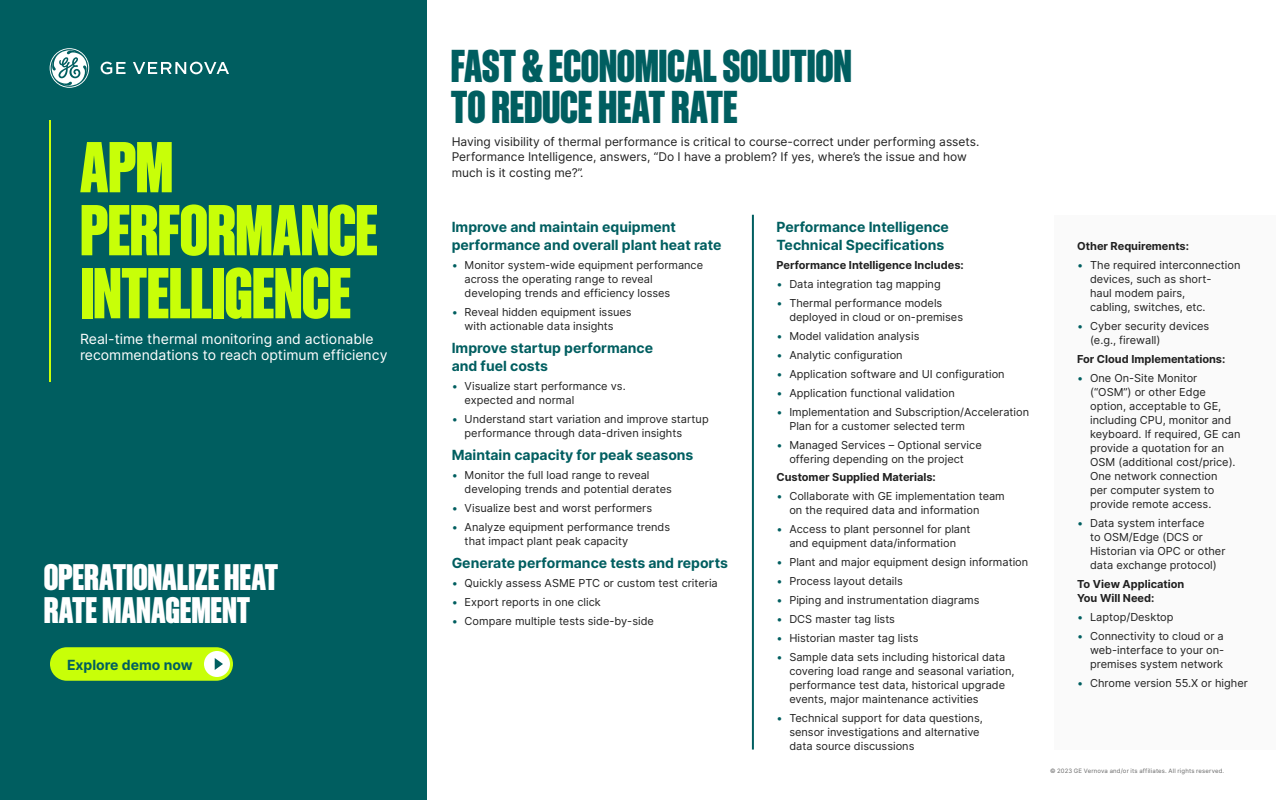
<style>
.page{position:relative;width:1280px;height:800px;background:#fff}
.page>*{position:absolute;margin:0;border:0;box-sizing:border-box;transform-origin:0 0}
.t1{font:800 70px/63px "Sons Condensed";letter-spacing:-.01em;color:#c8ff08}
.t2{font:800 44.8px/41.1px "Sons Condensed";letter-spacing:-.005em;color:#005e60}
.t3{font:800 36px/33px "Sons Condensed";letter-spacing:-.005em;color:#fff}
.t4{font:700 14px/18px "Inter";color:#005e60}
.t5{font:14px/16.8px "Inter";color:#fff}
.t6{font:12px/16px "Inter";color:#212121}
.t7{font:11px/14px "Inter";color:#212121}
.t8{font:700 11px/14px "Inter";color:#212121}
.t9{font:6px "Inter";letter-spacing:.03em;color:#696969}
.s1{color:#005e60}
</style>
<div class="page">
<div style="left:0;top:0;width:427px;height:800px;background:#005e60"></div>
<svg style="left:50px;top:48px;width:179px;height:40px"></svg>
<hr style="left:49px;top:120px;width:2px;height:262px;background:#c8ff08">
<div style="left:50px;top:647px;width:183px;height:34px;background:#c8ff08;border-radius:17px"></div>
<div style="left:204px;top:651px;width:26px;height:26px;background:#fff;border-radius:50%"></div>
<svg style="left:215px;top:658px;width:8px;height:12px"></svg>
<div style="left:1054px;top:215px;width:222px;height:535px;background:#fafafa"></div>
<hr style="left:752px;top:215px;width:2px;height:535px;background:#005e60">
<h1 class="t1" style="left:80px;top:135px;width:300px">APM<br>PERFORMANCE<br>INTELLIGENCE</h1>
<p class="t5" style="left:80px;top:330px;width:309px">Real-time thermal monitoring and actionable recommendations to reach optimum efficiency</p>
<h3 class="t3" style="left:44px;top:560px;width:236px">OPERATIONALIZE HEAT<br>RATE MANAGEMENT</h3>
<p class="t4" style="left:67px;top:655px;width:127px">Explore demo now</p>
<h2 class="t2" style="left:451px;top:45px;width:403px">FAST &amp; ECONOMICAL SOLUTION<br>TO REDUCE HEAT RATE</h2>
<p class="t6" style="left:452px;top:133px;width:529px">Having visibility of thermal performance is critical to course-correct under performing assets.<br>Performance Intelligence, answers, “Do I have a problem? If yes, where’s the issue and how much is it costing me?”.</p>
<p class="t4" style="left:452px;top:217px;width:271px">Improve and maintain equipment performance and overall plant heat rate</p>
<p class="t7" style="left:465px;top:257px;width:240px;text-indent:-13px"><span class="s1">•</span> Monitor system-wide equipment performance across the operating range to reveal developing trends and efficiency losses</p>
<p class="t7" style="left:452px;top:304px;width:182px;text-align:center"><span class="s1">•</span> Reveal hidden equipment issues with actionable data insights</p>
<p class="t4" style="left:452px;top:338px;width:203px">Improve startup performance and fuel costs</p>
<p class="t7" style="left:465px;top:378px;width:163px;text-indent:-13px"><span class="s1">•</span> Visualize start performance vs. expected and normal</p>
<p class="t7" style="left:465px;top:411px;width:246px;text-indent:-13px"><span class="s1">•</span> Understand start variation and improve startup performance through data-driven insights</p>
<p class="t4" style="left:452px;top:445px;width:243px">Maintain capacity for peak seasons</p>
<p class="t7" style="left:465px;top:467px;width:209px;text-indent:-13px"><span class="s1">•</span> Monitor the full load range to reveal developing trends and potential derates</p>
<p class="t7" style="left:452px;top:500px;width:202px"><span class="s1">•</span> Visualize best and worst performers</p>
<p class="t7" style="left:465px;top:519px;width:207px;text-indent:-13px"><span class="s1">•</span> Analyze equipment performance trends that impact plant peak capacity</p>
<p class="t4" style="left:452px;top:553px;width:278px">Generate performance tests and reports</p>
<p class="t7" style="left:452px;top:575px;width:268px"><span class="s1">•</span> Quickly assess ASME PTC or custom test criteria</p>
<p class="t7" style="left:452px;top:594px;width:151px"><span class="s1">•</span> Export reports in one click</p>
<p class="t7" style="left:452px;top:613px;width:204px"><span class="s1">•</span> Compare multiple tests side-by-side</p>
<p class="t4" style="left:776px;top:217px;width:174px">Performance Intelligence<br>Technical Specifications</p>
<p class="t8" style="left:776px;top:257px;width:189px">Performance Intelligence Includes:</p>
<p class="t7" style="left:776px;top:276px;width:166px"><span class="s1">•</span> Data integration tag mapping</p>
<p class="t7" style="left:789px;top:295px;width:175px;text-indent:-13px"><span class="s1">•</span> Thermal performance models deployed in cloud or on-premises</p>
<p class="t7" style="left:776px;top:328px;width:145px"><span class="s1">•</span> Model validation analysis</p>
<p class="t7" style="left:776px;top:347px;width:128px"><span class="s1">•</span> Analytic configuration</p>
<p class="t7" style="left:776px;top:366px;width:230px"><span class="s1">•</span> Application software and UI configuration</p>
<p class="t7" style="left:776px;top:385px;width:180px"><span class="s1">•</span> Application functional validation</p>
<p class="t7" style="left:789px;top:404px;width:241px;text-indent:-13px"><span class="s1">•</span> Implementation and Subscription/Acceleration<br>Plan for a customer selected term</p>
<p class="t7" style="left:776px;top:437px;width:207px;text-align:center"><span class="s1">•</span> Managed Services – Optional service offering depending on the project</p>
<p class="t8" style="left:776px;top:469px;width:161px">Customer Supplied Materials:</p>
<p class="t7" style="left:789px;top:488px;width:217px;text-indent:-13px"><span class="s1">•</span> Collaborate with GE implementation team on the required data and information</p>
<p class="t7" style="left:776px;top:521px;width:196px;text-align:center"><span class="s1">•</span> Access to plant personnel for plant and equipment data/information</p>
<p class="t7" style="left:776px;top:554px;width:253px"><span class="s1">•</span> Plant and major equipment design information</p>
<p class="t7" style="left:776px;top:573px;width:128px"><span class="s1">•</span> Process layout details</p>
<p class="t7" style="left:776px;top:592px;width:205px"><span class="s1">•</span> Piping and instrumentation diagrams</p>
<p class="t7" style="left:776px;top:611px;width:120px"><span class="s1">•</span> DCS master tag lists</p>
<p class="t7" style="left:776px;top:630px;width:144px"><span class="s1">•</span> Historian master tag lists</p>
<p class="t7" style="left:789px;top:649px;width:227px;text-indent:-13px"><span class="s1">•</span> Sample data sets including historical data covering load range and seasonal variation, performance test data, historical upgrade events, major maintenance activities</p>
<p class="t7" style="left:789px;top:710px;width:195px;text-indent:-13px"><span class="s1">•</span> Technical support for data questions, sensor investigations and alternative data source discussions</p>
<p class="t8" style="left:1077px;top:239px;width:113px">Other Requirements:</p>
<p class="t7" style="left:1090px;top:258px;width:152px;text-indent:-13px"><span class="s1">•</span> The required interconnection devices, such as short-<br>haul modem pairs,<br>cabling, switches, etc.</p>
<p class="t7" style="left:1090px;top:319px;width:121px;text-indent:-13px"><span class="s1">•</span> Cyber security devices (e.g., firewall)</p>
<p class="t8" style="left:1077px;top:352px;width:150px">For Cloud Implementations:</p>
<p class="t7" style="left:1090px;top:371px;width:152px;text-indent:-13px"><span class="s1">•</span> One On-Site Monitor (“OSM”) or other Edge option, acceptable to GE, including CPU, monitor and keyboard. If required, GE can provide a quotation for an<br>OSM (additional cost/price).<br>One network connection<br>per computer system to provide remote access.</p>
<p class="t7" style="left:1090px;top:516px;width:137px;text-indent:-13px"><span class="s1">•</span> Data system interface<br>to OSM/Edge (DCS or<br>Historian via OPC or other data exchange protocol)</p>
<p class="t8" style="left:1077px;top:577px;width:109px">To View Application<br>You Will Need:</p>
<p class="t7" style="left:1077px;top:610px;width:98px"><span class="s1">•</span> Laptop/Desktop</p>
<p class="t7" style="left:1090px;top:629px;width:136px;text-align:justify;text-indent:-13px"><span class="s1">•</span> Connectivity to cloud or a web-interface to your on&shy;premises system network</p>
<p class="t7" style="left:1077px;top:676px;width:172px"><span class="s1">•</span> Chrome version 55.X or higher</p>
<p class="t9" style="left:1050px;top:766px;width:176px">© 2023 GE Vernova and/or its affiliates. All rights reserved.</p>
</div>
